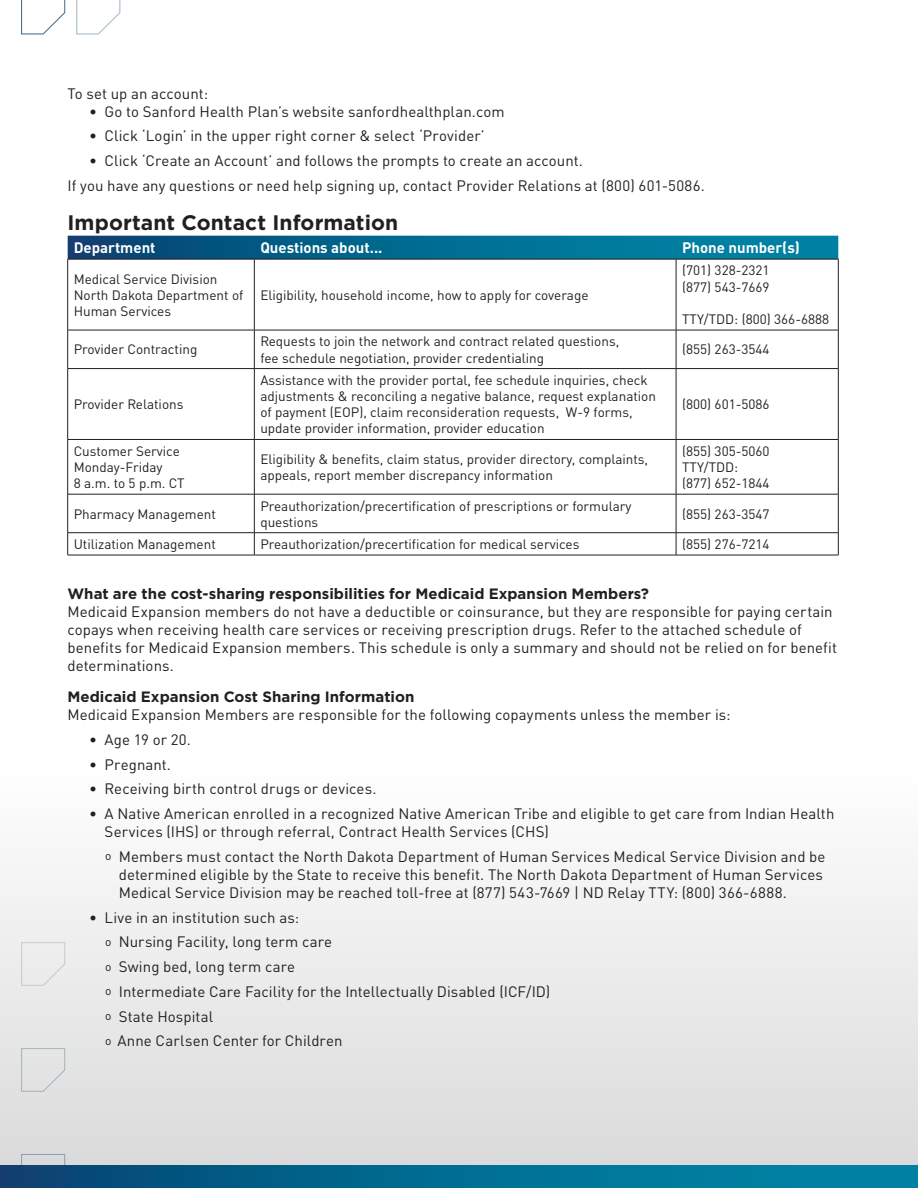
<style>
.page{position:relative;width:918px;height:1188px;background:#fff}
.page>*{position:absolute;margin:0;border:0;box-sizing:border-box;transform-origin:0 0}
.t1{font:700 21px "Gotham";letter-spacing:.005em;color:#231f20}
.t2{font:15px/24.8px "DINOT";letter-spacing:.005em;color:#231f20}
.t3{font:700 15px "Gotham";color:#231f20}
.t4{font:700 15px "DINOT";color:#fff}
.t5{font:13.5px/16.2px "DINOT";color:#231f20}
.s1{font-size:12px}
</style>
<div class="page">
<div style="left:0;top:768px;width:918px;height:420px;background:linear-gradient(to bottom,#fefeff,#d8d8d9)"></div>
<svg style="left:21px;top:0;width:45px;height:35px"></svg>
<svg style="left:76px;top:0;width:45px;height:35px"></svg>
<svg style="left:21px;top:1048px;width:45px;height:44px;background:#dddfe0"></svg>
<svg style="left:21px;top:942px;width:45px;height:44px;background:#e8e9eb"></svg>
<svg style="left:21px;top:1154px;width:45px;height:12px"></svg>
<div style="left:0;top:1166px;width:918px;height:22px;background:linear-gradient(to right,#064775,#008bab)"></div>
<svg style="left:68px;top:236px;width:770px;height:23px;background:#02688d"></svg>
<hr style="left:68px;top:259px;width:186px;height:1px;background:#231f20">
<hr style="left:67px;top:259px;width:1px;height:71px;background:#231f20">
<hr style="left:254px;top:259px;width:422px;height:1px;background:#231f20">
<hr style="left:254px;top:259px;width:1px;height:71px;background:#231f20">
<hr style="left:676px;top:259px;width:162px;height:1px;background:#231f20">
<hr style="left:676px;top:259px;width:1px;height:71px;background:#231f20">
<hr style="left:838px;top:259px;width:1px;height:71px;background:#231f20">
<hr style="left:68px;top:330px;width:186px;height:1px;background:#231f20">
<hr style="left:67px;top:330px;width:1px;height:38px;background:#231f20">
<hr style="left:254px;top:330px;width:422px;height:1px;background:#231f20">
<hr style="left:254px;top:330px;width:1px;height:38px;background:#231f20">
<hr style="left:676px;top:330px;width:162px;height:1px;background:#231f20">
<hr style="left:676px;top:330px;width:1px;height:38px;background:#231f20">
<hr style="left:838px;top:330px;width:1px;height:38px;background:#231f20">
<hr style="left:68px;top:368px;width:186px;height:1px;background:#231f20">
<hr style="left:67px;top:369px;width:1px;height:70px;background:#231f20">
<hr style="left:254px;top:368px;width:422px;height:1px;background:#231f20">
<hr style="left:254px;top:369px;width:1px;height:70px;background:#231f20">
<hr style="left:676px;top:368px;width:162px;height:1px;background:#231f20">
<hr style="left:676px;top:369px;width:1px;height:70px;background:#231f20">
<hr style="left:838px;top:369px;width:1px;height:70px;background:#231f20">
<hr style="left:68px;top:439px;width:186px;height:1px;background:#231f20">
<hr style="left:67px;top:440px;width:1px;height:54px;background:#231f20">
<hr style="left:254px;top:439px;width:422px;height:1px;background:#231f20">
<hr style="left:254px;top:440px;width:1px;height:54px;background:#231f20">
<hr style="left:676px;top:439px;width:162px;height:1px;background:#231f20">
<hr style="left:676px;top:440px;width:1px;height:54px;background:#231f20">
<hr style="left:838px;top:440px;width:1px;height:54px;background:#231f20">
<hr style="left:68px;top:494px;width:186px;height:1px;background:#231f20">
<hr style="left:67px;top:494px;width:1px;height:39px;background:#231f20">
<hr style="left:254px;top:494px;width:422px;height:1px;background:#231f20">
<hr style="left:254px;top:494px;width:1px;height:39px;background:#231f20">
<hr style="left:676px;top:494px;width:162px;height:1px;background:#231f20">
<hr style="left:676px;top:494px;width:1px;height:39px;background:#231f20">
<hr style="left:838px;top:494px;width:1px;height:39px;background:#231f20">
<hr style="left:68px;top:532px;width:186px;height:1px;background:#231f20">
<svg style="left:67px;top:533px;width:1px;height:22px"></svg>
<hr style="left:254px;top:532px;width:422px;height:1px;background:#231f20">
<svg style="left:254px;top:533px;width:1px;height:22px"></svg>
<hr style="left:676px;top:532px;width:162px;height:1px;background:#231f20">
<svg style="left:676px;top:533px;width:1px;height:22px"></svg>
<svg style="left:838px;top:533px;width:1px;height:22px"></svg>
<hr style="left:68px;top:555px;width:186px;height:1px;background:#231f20">
<hr style="left:254px;top:555px;width:422px;height:1px;background:#231f20">
<hr style="left:676px;top:555px;width:162px;height:1px;background:#231f20">
<p class="t2" style="left:68px;top:81px;width:142px">To set up an account:</p>
<p class="t2" style="left:89px;top:99px;width:417px">• Go to Sanford Health Plan’s website sanfordhealthplan.com</p>
<p class="t2" style="left:89px;top:123px;width:397px">• Click ‘Login’ in the upper right corner &amp; select ‘Provider’</p>
<p class="t2" style="left:68px;top:148px;width:639px;text-indent:22px">• Click ‘Create an Account’ and follows the prompts to create an account.<br>If you have any questions or need help signing up, contact Provider Relations at (800) 601-5086.</p>
<h1 class="t1" style="left:68px;top:208px;width:332px">Important Contact Information</h1>
<p class="t4" style="left:74px;top:238px;width:83px">Department</p>
<p class="t4" style="left:260px;top:238px;width:124px">Questions about...</p>
<p class="t4" style="left:682px;top:238px;width:119px">Phone number(s)</p>
<p class="t5" style="left:74px;top:270px;width:171px">Medical Service Division<br>North Dakota Department of<br>Human Services</p>
<p class="t5" style="left:682px;top:262px;width:89px">(701) 328-2321 (877) 543-7669</p>
<p class="t5" style="left:682px;top:311px;width:149px">TTY/TDD: (800) 366-6888</p>
<p class="t5" style="left:260px;top:287px;width:330px">Eligibility, household income, how to apply for coverage</p>
<p class="t5" style="left:74px;top:341px;width:125px">Provider Contracting</p>
<p class="t5" style="left:260px;top:333px;width:360px">Requests to join the network and contract related questions, fee schedule negotiation, provider credentialing</p>
<p class="t5" style="left:682px;top:341px;width:89px">(855) 263-3544</p>
<p class="t5" style="left:74px;top:396px;width:111px">Provider Relations</p>
<p class="t5" style="left:260px;top:372px;width:397px">Assistance with the provider portal, fee schedule inquiries, check adjustments &amp; reconciling a negative balance, request explanation of payment (EOP), claim reconsideration requests, W-9 forms, update provider information, provider education</p>
<p class="t5" style="left:682px;top:396px;width:89px">(800) 601-5086</p>
<p class="t5" style="left:74px;top:443px;width:112px">Customer Service<br>Monday-Friday<br>8 a.m. to 5 p.m. CT</p>
<p class="t5" style="left:260px;top:451px;width:389px">Eligibility &amp; benefits, claim status, provider directory, complaints, appeals, report member discrepancy information</p>
<p class="t5" style="left:682px;top:443px;width:89px">(855) 305-5060<br>TTY/TDD: (877) 652-1844</p>
<p class="t5" style="left:74px;top:505px;width:144px">Pharmacy Management</p>
<p class="t5" style="left:260px;top:497px;width:373px">Preauthorization/precertification of prescriptions or formulary questions</p>
<p class="t5" style="left:682px;top:505px;width:89px">(855) 263-3547</p>
<p class="t5" style="left:74px;top:536px;width:144px">Utilization Management</p>
<p class="t5" style="left:260px;top:536px;width:321px">Preauthorization/precertification for medical services</p>
<p class="t5" style="left:682px;top:536px;width:89px">(855) 276-7214</p>
<p class="t3" style="left:68px;top:583px;width:583px">What are the cost-sharing responsibilities for Medicaid Expansion Members?</p>
<p class="t2" style="left:68px;top:602px;width:771px;line-height:18px">Medicaid Expansion members do not have a deductible or coinsurance, but they are responsible for paying certain copays when receiving health care services or receiving prescription drugs. Refer to the attached schedule of benefits for Medicaid Expansion members. This schedule is only a summary and should not be relied on for benefit determinations.</p>
<p class="t3" style="left:68px;top:687px;width:348px">Medicaid Expansion Cost Sharing Information</p>
<p class="t2" style="left:68px;top:702px;width:665px">Medicaid Expansion Members are responsible for the following copayments unless the member is:</p>
<p class="t2" style="left:89px;top:727px;width:103px">• Age 19 or 20.</p>
<p class="t2" style="left:89px;top:752px;width:83px">• Pregnant.</p>
<p class="t2" style="left:89px;top:776px;width:289px">• Receiving birth control drugs or devices.</p>
<p class="t2" style="left:105px;top:805px;width:731px;line-height:18px;text-indent:-15px">• A Native American enrolled in a recognized Native American Tribe and eligible to get care from Indian Health<br>Services (IHS) or through referral, Contract Health Services (CHS)</p>
<p class="t2" style="left:119px;top:847px;width:708px;line-height:18px;text-indent:-14px"><span class="s1">o</span> Members must contact the North Dakota Department of Human Services Medical Service Division and be determined eligible by the State to receive this benefit. The North Dakota Department of Human Services<br>Medical Service Division may be reached toll-free at (877) 543-7669 | ND Relay TTY: (800) 366-6888.</p>
<p class="t2" style="left:105px;top:905px;width:447px;text-indent:-16px">• Live in an institution such as:<br><span class="s1">o</span> Nursing Facility, long term care<br><span class="s1">o</span> Swing bed, long term care<br><span class="s1">o</span> Intermediate Care Facility for the Intellectually Disabled (ICF/ID) <span class="s1">o</span> State Hospital<br><span class="s1">o</span> Anne Carlsen Center for Children</p>
</div>
